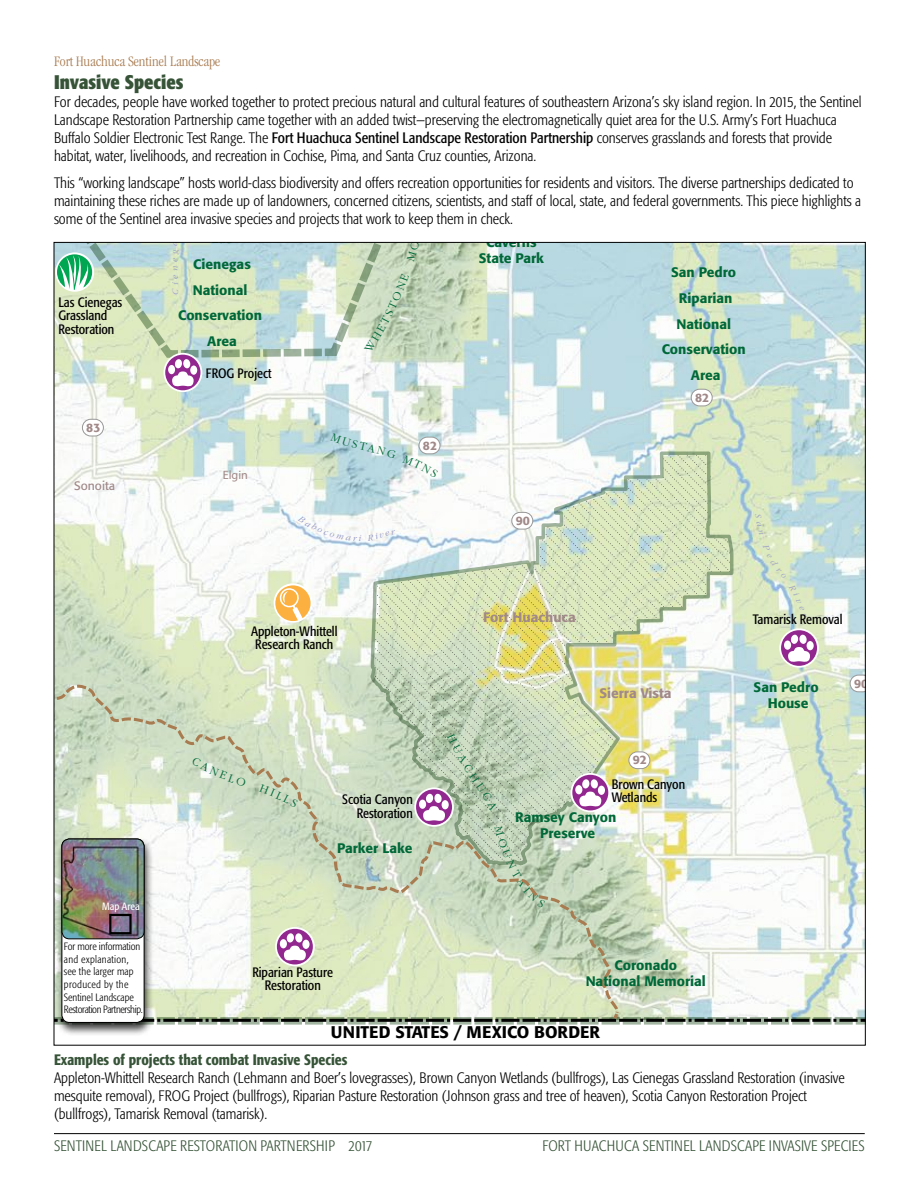
<style>
.page{position:relative;width:918px;height:1188px;background:#fff}
.page>*{position:absolute;margin:0;border:0;box-sizing:border-box;transform-origin:0 0}
.t1{font:700 condensed 19.5px "Formata";color:#365337}
.t2{font:500 16.8px "Formata";color:#000}
.t3{font:300 condensed 15px/18px "Formata";color:#000}
.t4{font:300 condensed 15px "Formata";letter-spacing:.01em;color:#365337}
.t5{font:500 condensed 15px "Formata";color:#365337}
.t6{font:300 condensed 15px "Garamond";color:#a97b50}
.t7{font:500 13.65px/25.8px "Formata";color:#006838;text-align:center}
.t8{font:500 13.65px "Formata";color:#a08988}
.t9{font:condensed 13.5px/13.5px "Formata";color:#000}
.t10{font:500 12.15px "Formata";color:#a08988}
.t11{font:12.15px "Formata";color:#a08988}
.t12{font:12.15px "Myriad";color:#a08988}
.t13{font:300 condensed 10.5px/12.6px "Formata";color:#000}
.t14{font:condensed 10.5px "Formata";color:#fff}
.t15{font:italic 300 9.15px "Garamond";color:rgb(144 148 195/.9)}
.s1{font-weight:400}
</style>
<div class="page">
<hr style="left:54px;top:1133px;width:811px;height:1px;background:#000">
<img style="left:620px;top:244px;width:244px;height:766px">
<svg style="left:620px;top:244px;width:148px;height:107px;background:#c4ddd8"></svg>
<svg style="left:620px;top:452px;width:113px;height:413px"></svg>
<div style="left:691px;top:389px;width:21px;height:17px;background:#fff;border-radius:8px"></div>
<div style="left:691px;top:389px;width:22px;height:17px;border:1px solid #999898;border-radius:8px"></div>
<svg style="left:850px;top:675px;width:14px;height:17px"></svg>
<div style="left:629px;top:752px;width:21px;height:17px;background:#fff;border-radius:8px"></div>
<div style="left:628px;top:752px;width:22px;height:17px;border:1px solid #999898;border-radius:8px"></div>
<svg style="left:56px;top:244px;width:564px;height:766px"></svg>
<svg style="left:154px;top:1010px;width:710px;height:15px;background:#a7b39f"></svg>
<div style="left:274px;top:583px;width:38px;height:40px;background:#fff;border-radius:50%"></div>
<svg style="left:275px;top:585px;width:36px;height:36px"></svg>
<svg style="left:275px;top:927px;width:40px;height:39px"></svg>
<div style="left:277px;top:929px;width:36px;height:35px;background:#92278f;border-radius:50%"></div>
<div style="left:280px;top:939px;width:7px;height:9px;background:#fff;border-radius:50%"></div>
<svg style="left:284px;top:933px;width:22px;height:30px"></svg>
<div style="left:302px;top:940px;width:8px;height:9px;background:#fff;border-radius:50%"></div>
<svg style="left:779px;top:628px;width:40px;height:40px"></svg>
<svg style="left:781px;top:630px;width:36px;height:36px"></svg>
<div style="left:784px;top:641px;width:7px;height:9px;background:#fff;border-radius:50%"></div>
<svg style="left:788px;top:634px;width:22px;height:30px"></svg>
<div style="left:807px;top:641px;width:7px;height:9px;background:#fff;border-radius:50%"></div>
<svg style="left:414px;top:787px;width:40px;height:40px"></svg>
<svg style="left:416px;top:789px;width:36px;height:36px"></svg>
<div style="left:419px;top:800px;width:7px;height:9px;background:#fff;border-radius:50%"></div>
<svg style="left:571px;top:773px;width:39px;height:39px"></svg>
<div style="left:572px;top:775px;width:36px;height:35px;background:#92278f;border-radius:50%"></div>
<div style="left:575px;top:785px;width:7px;height:9px;background:#fff;border-radius:50%"></div>
<svg style="left:579px;top:779px;width:22px;height:30px"></svg>
<div style="left:598px;top:786px;width:7px;height:9px;background:#fff;border-radius:50%"></div>
<svg style="left:164px;top:353px;width:38px;height:39px"></svg>
<div style="left:55px;top:836px;width:99px;height:200px;background:#000;opacity:.75"></div>
<div style="left:62px;top:839px;width:82px;height:183px;background:#fff;border-radius:8px"></div>
<div style="left:61px;top:838px;width:84px;height:185px;border:1px solid #000;border-radius:8px"></div>
<img style="left:62px;top:839px;width:82px;height:100px">
<div style="left:62px;top:839px;width:82px;height:100px;border:1px solid #000;border-radius:8px"></div>
<div style="left:109px;top:914px;width:23px;height:20px;border:2px solid #000"></div>
<svg style="left:298px;top:515px;width:63px;height:26px"></svg>
<svg style="left:367px;top:530px;width:29px;height:11px"></svg>
<svg style="left:54px;top:241px;width:293px;height:148px;background:#ccddcb"></svg>
<svg style="left:755px;top:513px;width:9px;height:23px"></svg>
<svg style="left:763px;top:544px;width:44px;height:74px;background:#d3e4cc"></svg>
<svg style="left:364px;top:273px;width:45px;height:80px;background:#c5d5bb"></svg>
<svg style="left:406px;top:241px;width:14px;height:21px"></svg>
<svg style="left:423px;top:734px;width:123px;height:174px;background:#bbc9b2"></svg>
<svg style="left:191px;top:757px;width:55px;height:29px;background:#cddbc5"></svg>
<svg style="left:259px;top:784px;width:39px;height:24px"></svg>
<svg style="left:330px;top:433px;width:108px;height:45px"></svg>
<p class="t6" style="left:54px;top:53px;width:168px">Fort Huachuca Sentinel Landscape</p>
<h1 class="t1" style="left:54px;top:70px;width:131px">Invasive Species</h1>
<p class="t3" style="left:54px;top:93px;width:809px">For decades, people have worked together to protect precious natural and cultural features of southeastern Arizona’s sky island region. In 2015, the Sentinel Landscape Restoration Partnership came together with an added twist—preserving the electromagnetically quiet area for the U.S. Army’s Fort Huachuca Buffalo Soldier Electronic Test Range. The <span class="s1">Fort Huachuca Sentinel Landscape Restoration Partnership</span> conserves grasslands and forests that provide habitat, water, livelihoods, and recreation in Cochise, Pima, and Santa Cruz counties, Arizona.</p>
<p class="t3" style="left:54px;top:174px;width:809px">This “working landscape” hosts world-class biodiversity and offers recreation opportunities for residents and visitors. The diverse partnerships dedicated to maintaining these riches are made up of landowners, concerned citizens, scientists, and staff of local, state, and federal governments. This piece highlights a some of the Sentinel area invasive species and projects that work to keep them in check.</p>
<p class="t7" style="left:478px;top:217px;width:67px;line-height:16.5px">Kartchner<br>Caverns<br>State Park</p>
<p class="t15" style="left:170px;top:254px;width:6px;rotate:-90deg">g</p>
<p class="t7" style="left:178px;top:251px;width:86px">Cienegas<br>National<br>Conservation<br>Area</p>
<p class="t7" style="left:662px;top:259px;width:86px">San Pedro<br>Riparian<br>National<br>Conservation<br>Area</p>
<p class="t15" style="left:171px;top:295px;width:8px;rotate:-90deg">C</p>
<p class="t9" style="left:58px;top:295px;width:66px">Las Cienegas<br>Grassland<br>Restoration</p>
<p class="t9" style="left:206px;top:366px;width:67px">FROG Project</p>
<p class="t10" style="left:86px;top:420px;width:16px">83</p>
<p class="t11" style="left:74px;top:478px;width:43px">Sonoita</p>
<p class="t12" style="left:223px;top:469px;width:27px">Elgin</p>
<p class="t10" style="left:423px;top:438px;width:16px">82</p>
<p class="t10" style="left:516px;top:513px;width:16px">90</p>
<p class="t10" style="left:695px;top:390px;width:16px">82</p>
<p class="t9" style="left:251px;top:624px;width:88px;text-align:center">Appleton-Whittell<br>Research Ranch</p>
<p class="t9" style="left:342px;top:793px;width:72px;text-align:right">Scotia Canyon<br>Restoration</p>
<p class="t7" style="left:337px;top:835px;width:77px">Parker Lake</p>
<p class="t8" style="left:483px;top:609px;width:94px">Fort Huachuca</p>
<p class="t8" style="left:599px;top:684px;width:74px">Sierra Vista</p>
<p class="t10" style="left:633px;top:753px;width:16px">92</p>
<p class="t9" style="left:612px;top:777px;width:75px">Brown Canyon<br>Wetlands</p>
<p class="t7" style="left:515px;top:809px;width:103px;line-height:16.4px">Ramsey Canyon<br>Preserve</p>
<p class="t9" style="left:753px;top:613px;width:91px">Tamarisk Removal</p>
<p class="t7" style="left:754px;top:679px;width:66px;line-height:16.4px">San Pedro<br>House</p>
<p class="t10" style="left:854px;top:676px;width:16px">90</p>
<p class="t14" style="left:102px;top:900px;width:39px">Map Area</p>
<p class="t13" style="left:64px;top:940px;width:81px">For more information and explanation, see the larger map produced by the<br>Sentinel Landscape<br>Restoration Partnership.</p>
<p class="t9" style="left:252px;top:965px;width:82px;text-align:center">Riparian Pasture<br>Restoration</p>
<p class="t7" style="left:586px;top:957px;width:122px;line-height:16.4px">Coronado<br>National Memorial</p>
<p class="t2" style="left:331px;top:1022px;width:271px">UNITED STATES / MEXICO BORDER</p>
<p class="t5" style="left:54px;top:1050px;width:295px">Examples of projects that combat Invasive Species</p>
<p class="t3" style="left:54px;top:1069px;width:792px">Appleton-Whittell Research Ranch (Lehmann and Boer’s lovegrasses), Brown Canyon Wetlands (bullfrogs), Las Cienegas Grassland Restoration (invasive mesquite removal), FROG Project (bullfrogs), Riparian Pasture Restoration (Johnson grass and tree of heaven), Scotia Canyon Restoration Project (bullfrogs), Tamarisk Removal (tamarisk).</p>
<p class="t4" style="left:54px;top:1137px;width:320px">SENTINEL LANDSCAPE RESTORATION PARTNERSHIP 2017</p>
<p class="t4" style="left:543px;top:1137px;width:324px">FORT HUACHUCA SENTINEL LANDSCAPE INVASIVE SPECIES</p>
</div>
